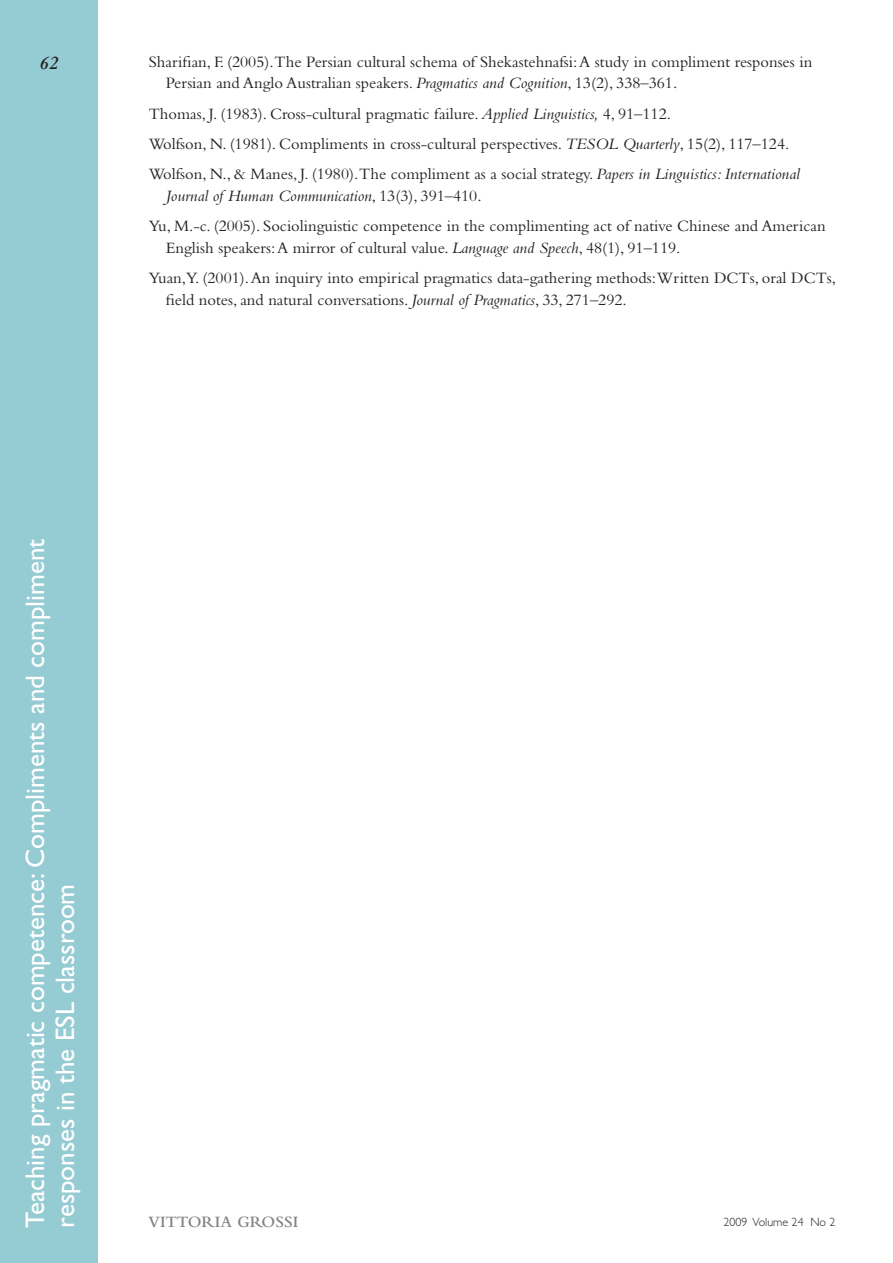
<style>
.page{position:relative;width:893px;height:1263px;background:#fff}
.page>*{position:absolute;margin:0;border:0;box-sizing:border-box;transform-origin:0 0}
.t1{font:27px/30px "Gill Sans";color:#fff}
.t2{font:italic 600 19.5px "Bembo";color:#231f20}
.t3{font:16.5px/30.3px "Bembo";color:#231f20}
.t4{font:600 16.5px "Bembo";color:#808285}
.t5{font:300 12px "Gill Sans";color:#231f20}
.s1{font-style:italic}
</style>
<div class="page">
<div style="left:0;top:0;width:98px;height:1263px;background:#95cbd2"></div>
<p class="t2" style="left:39px;top:52px;width:21px">62</p>
<p class="t3" style="left:166px;top:50px;width:648px;line-height:21.8px;text-indent:-17px">Sharifian, F. (2005).The Persian cultural schema of Shekastehnafsi: A study in compliment responses in<br>Persian and Anglo Australian speakers. <span class="s1">Pragmatics and Cognition</span>, 13(2), 338–361.</p>
<p class="t3" style="left:149px;top:98px;width:652px">Thomas, J. (1983). Cross-cultural pragmatic failure. <span class="s1">Applied Linguistics,</span> 4, 91–112.<br>Wolfson, N. (1981). Compliments in cross-cultural perspectives. <span class="s1">TESOL Quarterly</span>, 15(2), 117–124.<br>Wolfson, N., &amp; Manes, J. (1980).The compliment as a social strategy. <span class="s1">Papers in Linguistics: International</span></p>
<p class="t3" style="left:149px;top:180px;width:678px;text-indent:17px"><span class="s1">Journal of Human Communication</span>, 13(3), 391–410.<br>Yu, M.-c. (2005). Sociolinguistic competence in the complimenting act of native Chinese and American</p>
<p class="t3" style="left:149px;top:232px;width:578px;text-indent:17px">English speakers: A mirror of cultural value. <span class="s1">Language and Speech</span>, 48(1), 91–119.<br>Yuan,Y. (2001). An inquiry into empirical pragmatics data-gathering methods:Written DCT</p>
<p class="t3" style="left:750px;top:263px;width:55px">s, oral DCT</p>
<p class="t3" style="left:827px;top:263px;width:11px">s,</p>
<p class="t3" style="left:166px;top:284px;width:462px">field notes, and natural conversations. <span class="s1">Journal of Pragmatics</span>, 33, 271–292.</p>
<h1 class="t1" style="left:20px;top:1227px;width:690px;rotate:-90deg">Teaching pragmatic competence: Compliments and compliment responses in the ESL classroom</h1>
<p class="t4" style="left:148px;top:1212px;width:136px">VITTORIA GROSSI</p>
<p class="t5" style="left:723px;top:1215px;width:114px">2009 Volume 24 No 2</p>
</div>
